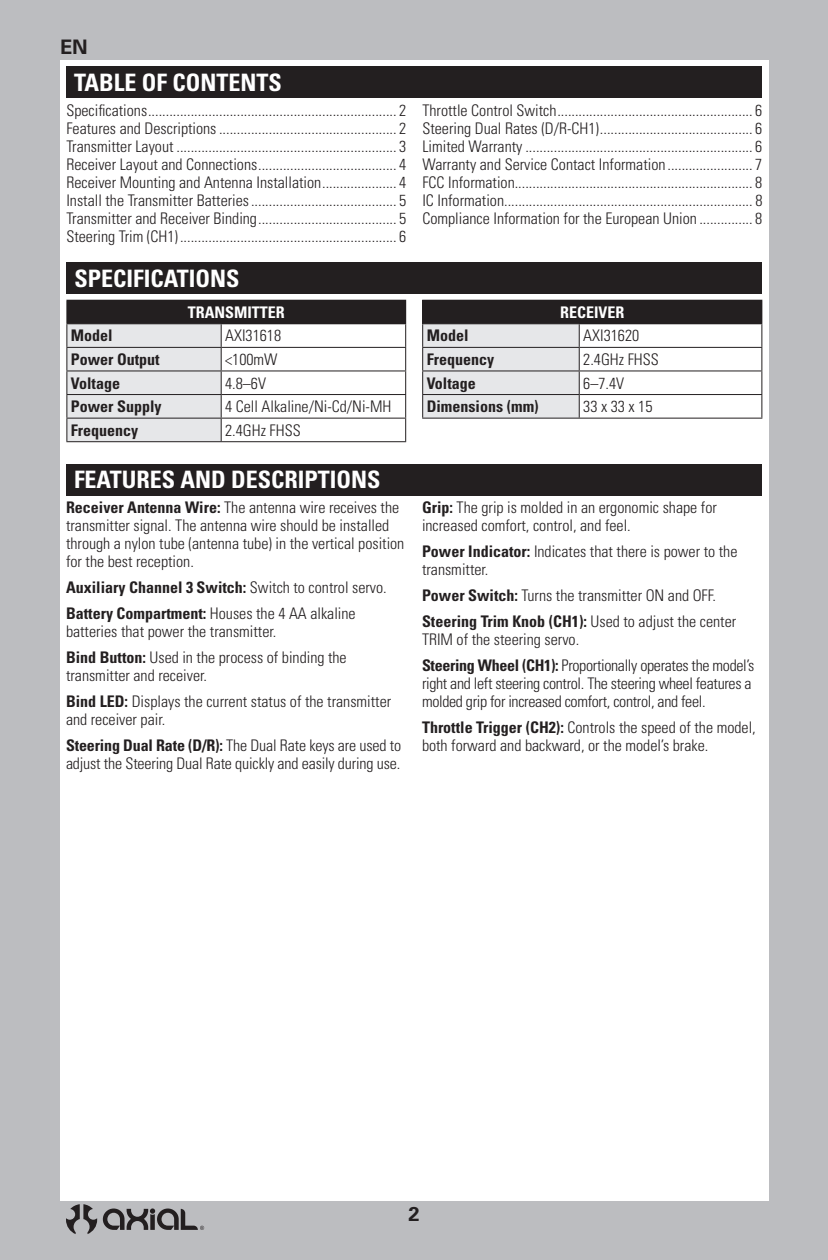
<style>
.page{position:relative;width:828px;height:1260px;background:#bcbdc0}
.page>*{position:absolute;margin:0;border:0;box-sizing:border-box;transform-origin:0 0}
.t1{font:700 condensed 24px "Univers LT Std";color:#fff}
.t2{font:700 20px "Univers LT Std";color:#231f20}
.t3{font:300 condensed 16px/18px "Univers LT Std";color:#231f20}
.t4{font:300 condensed 16px/26px "Univers LT Std";letter-spacing:-.02em;color:#231f20}
.t5{font:700 condensed 16px/26px "Univers LT Std";color:#231f20}
.t6{font:700 condensed 16px "Univers LT Std";color:#fff}
.s1{font-weight:700}
.s2{font-weight:300}
</style>
<div class="page">
<div style="left:60px;top:60px;width:709px;height:1140px;background:#fff"></div>
<svg style="left:66px;top:1204px;width:31px;height:30px"></svg>
<svg style="left:103px;top:1208px;width:101px;height:22px"></svg>
<div style="left:66px;top:66px;width:696px;height:32px;background:#231f20"></div>
<div style="left:66px;top:262px;width:696px;height:32px;background:#231f20"></div>
<div style="left:67px;top:300px;width:339px;height:24px;background:#231f20"></div>
<hr style="left:221px;top:347px;width:185px;height:1px;background:#231f20">
<hr style="left:221px;top:370px;width:185px;height:1px;background:#231f20">
<hr style="left:221px;top:394px;width:185px;height:1px;background:#231f20">
<hr style="left:221px;top:418px;width:185px;height:1px;background:#231f20">
<hr style="left:66px;top:441px;width:340px;height:1px;background:#231f20">
<hr style="left:66px;top:300px;width:155px;height:1px;background:#231f20">
<svg style="left:66px;top:301px;width:156px;height:141px"></svg>
<svg style="left:405px;top:324px;width:1px;height:117px"></svg>
<hr style="left:66px;top:323px;width:340px;height:1px;background:#231f20">
<div style="left:423px;top:300px;width:339px;height:24px;background:#231f20"></div>
<hr style="left:579px;top:347px;width:183px;height:1px;background:#231f20">
<hr style="left:579px;top:370px;width:183px;height:1px;background:#231f20">
<hr style="left:579px;top:394px;width:183px;height:1px;background:#231f20">
<hr style="left:422px;top:418px;width:340px;height:1px;background:#231f20">
<hr style="left:422px;top:300px;width:157px;height:1px;background:#231f20">
<svg style="left:422px;top:301px;width:158px;height:117px"></svg>
<svg style="left:761px;top:324px;width:1px;height:94px"></svg>
<hr style="left:422px;top:323px;width:340px;height:1px;background:#231f20">
<div style="left:66px;top:464px;width:696px;height:32px;background:#231f20"></div>
<p class="t2" style="left:60px;top:39px;width:29px">EN</p>
<h1 class="t1" style="left:74px;top:73px;width:209px">TABLE OF CONTENTS</h1>
<p class="t3" style="left:66px;top:102px;width:342px;text-align:justify">Specifications ...................................................................... 2<br>Features and Descriptions .................................................. 2<br>Transmitter Layout .............................................................. 3<br>Receiver Layout and Connections ....................................... 4<br>Receiver Mounting and Antenna Installation ..................... 4<br>Install the Transmitter Batteries ......................................... 5<br>Transmitter and Receiver Binding ....................................... 5<br>Steering Trim (CH1) ............................................................. 6</p>
<p class="t3" style="left:422px;top:102px;width:342px;text-align:justify">Throttle Control Switch ....................................................... 6<br>Steering Dual Rates (D/R-CH1) ........................................... 6<br>Limited Warranty ................................................................ 6<br>Warranty and Service Contact Information ........................ 7<br>FCC Information................................................................... 8<br>IC Information...................................................................... 8<br>Compliance Information for the European Union ............... 8</p>
<h1 class="t1" style="left:74px;top:269px;width:167px">SPECIFICATIONS</h1>
<p class="t6" style="left:188px;top:306px;width:98px">TRANSMITTER</p>
<p class="t5" style="left:71px;top:324px;width:43px">Model</p>
<p class="t3" style="left:225px;top:328px;width:57px">AXI31618</p>
<p class="t5" style="left:71px;top:348px;width:90px">Power Output</p>
<p class="t3" style="left:225px;top:351px;width:54px">&lt;100mW</p>
<p class="t5" style="left:71px;top:371px;width:51px">Voltage</p>
<p class="t3" style="left:225px;top:375px;width:42px">4.8–6V</p>
<p class="t5" style="left:71px;top:395px;width:92px">Power Supply</p>
<p class="t3" style="left:225px;top:399px;width:168px">4 Cell Alkaline/Ni-Cd/Ni-MH</p>
<p class="t5" style="left:71px;top:418px;width:69px">Frequency</p>
<p class="t3" style="left:225px;top:422px;width:77px">2.4GHz FHSS</p>
<h1 class="t1" style="left:74px;top:470px;width:308px">FEATURES AND DESCRIPTIONS</h1>
<p class="t3" style="left:66px;top:500px;width:340px"><span class="s1">Receiver Antenna Wire:</span> The antenna wire receives the transmitter signal. The antenna wire should be installed through a nylon tube (antenna tube) in the vertical position for the best reception.</p>
<p class="t5" style="left:66px;top:576px;width:322px">Auxiliary Channel 3 Switch: <span class="s2">Switch to control servo.<br></span>Battery Compartment: <span class="s2">Houses the 4 AA alkaline</span></p>
<p class="t3" style="left:66px;top:620px;width:282px;line-height:26px">batteries that power the transmitter.<br><span class="s1">Bind Button:</span> Used in the process of binding the</p>
<p class="t3" style="left:66px;top:664px;width:327px;line-height:26px">transmitter and receiver.<br><span class="s1">Bind LED:</span> Displays the current status of the transmitter</p>
<p class="t3" style="left:66px;top:708px;width:337px;line-height:26px">and receiver pair.<br><span class="s1">Steering Dual Rate (D/R):</span> The Dual Rate keys are used to</p>
<p class="t3" style="left:66px;top:756px;width:336px">adjust the Steering Dual Rate quickly and easily during use.</p>
<p class="t6" style="left:560px;top:306px;width:66px">RECEIVER</p>
<p class="t5" style="left:427px;top:324px;width:43px">Model</p>
<p class="t3" style="left:583px;top:328px;width:57px">AXI31620</p>
<p class="t5" style="left:427px;top:348px;width:69px">Frequency</p>
<p class="t3" style="left:583px;top:351px;width:77px">2.4GHz FHSS</p>
<p class="t5" style="left:427px;top:371px;width:51px">Voltage</p>
<p class="t3" style="left:583px;top:375px;width:42px">6–7.4V</p>
<p class="t5" style="left:427px;top:395px;width:113px">Dimensions (mm)</p>
<p class="t3" style="left:583px;top:399px;width:71px">33 x 33 x 15</p>
<p class="t3" style="left:422px;top:500px;width:296px"><span class="s1">Grip:</span> The grip is molded in an ergonomic shape for increased comfort, control, and feel.</p>
<p class="t3" style="left:422px;top:544px;width:317px"><span class="s1">Power Indicator:</span> Indicates that there is power to the transmitter.</p>
<p class="t3" style="left:422px;top:584px;width:316px;line-height:26px"><span class="s1">Power Switch:</span> Turns the transmitter ON and OFF.<br><span class="s1">Steering Trim Knob (CH1):</span> Used to adjust the center</p>
<p class="t4" style="left:422px;top:628px;width:334px">TRIM of the steering servo.<br><span class="s1">Steering Wheel (CH1):</span> Proportionally operates the model’s</p>
<p class="t4" style="left:422px;top:676px;width:331px;line-height:18px">right and left steering control. The steering wheel features a molded grip for increased comfort, control, and feel.</p>
<p class="t3" style="left:422px;top:720px;width:335px"><span class="s1">Throttle Trigger (CH2):</span> Controls the speed of the model, both forward and backward, or the model’s brake.</p>
<p class="t2" style="left:408px;top:1206px;width:13px">2</p>
</div>
